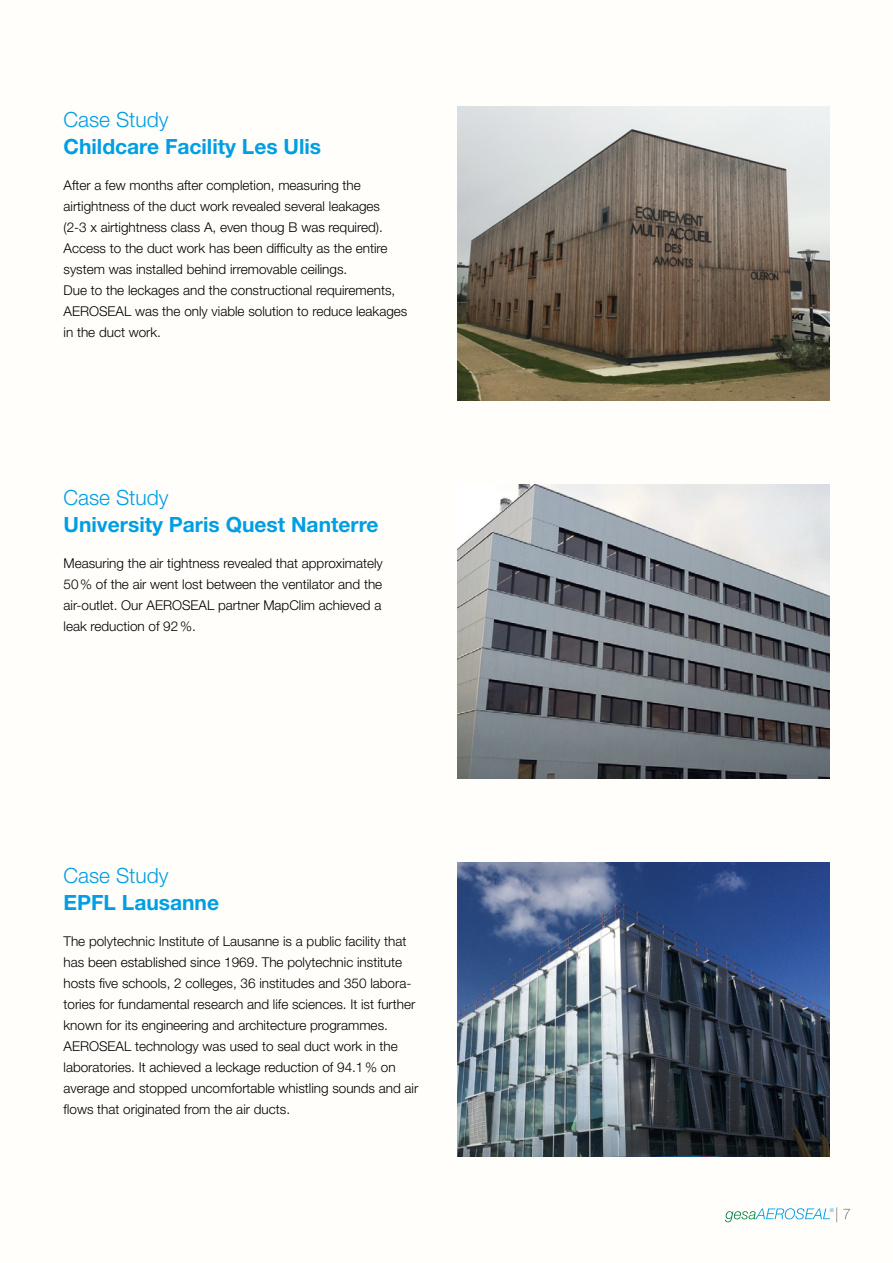
<style>
.page{position:relative;width:893px;height:1263px;background:#fffefa}
.page>*{position:absolute;margin:0;border:0;box-sizing:border-box;transform-origin:0 0}
.t1{font:700 21px "Helvetica Neue LT Std";color:#009ee3}
.t2{font:300 21px "Helvetica Neue LT Std";color:#009ee3}
.t3{font:300 13.5px/21px "Helvetica Neue LT Std";color:#000}
.t4{font:italic 300 5.25px "Helvetica Neue LT Std";color:#009ee3}
</style>
<div class="page">
<img style="left:457px;top:106px;width:372px;height:294px">
<img style="left:457px;top:484px;width:372px;height:294px">
<img style="left:457px;top:862px;width:372px;height:294px">
<svg style="left:836px;top:1207px;width:14px;height:15px"></svg>
<svg style="left:725px;top:1208px;width:105px;height:14px"></svg>
<h1 class="t2" style="left:64px;top:107px;width:107px">Case Study</h1>
<h1 class="t1" style="left:64px;top:134px;width:259px">Childcare Facility Les Ulis</h1>
<p class="t3" style="left:64px;top:174px;width:345px">After a few months after completion, measuring the airtightness of the duct work revealed several leakages<br>(2-3 x airtightness class A, even thoug B was required).<br>Access to the duct work has been difficulty as the entire system was installed behind irremovable ceilings.<br>Due to the leckages and the constructional requirements, AEROSEAL was the only viable solution to reduce leakages in the duct work.</p>
<h1 class="t2" style="left:64px;top:485px;width:107px">Case Study</h1>
<h1 class="t1" style="left:64px;top:512px;width:317px">University Paris Quest Nanterre</h1>
<p class="t3" style="left:64px;top:552px;width:321px;text-align:justify">Measuring the air tightness revealed that approximately 50% of the air went lost between the ventilator and the air-outlet. Our AEROSEAL partner MapClim achieved a leak reduction of 92%.</p>
<h1 class="t2" style="left:64px;top:863px;width:107px">Case Study</h1>
<h1 class="t1" style="left:64px;top:890px;width:157px">EPFL Lausanne</h1>
<p class="t3" style="left:64px;top:930px;width:356px">The polytechnic Institute of Lausanne is a public facility that has been established since 1969. The polytechnic institute hosts five schools, 2 colleges, 36 institudes and 350 labora&shy;tories for fundamental research and life sciences. It ist further known for its engineering and architecture programmes.<br>AEROSEAL technology was used to seal duct work in the laboratories. It achieved a leckage reduction of 94.1% on average and stopped uncomfortable whistling sounds and air flows that originated from the air ducts.</p>
<p class="t4" style="left:830px;top:1207px;width:6px">®</p>
</div>
